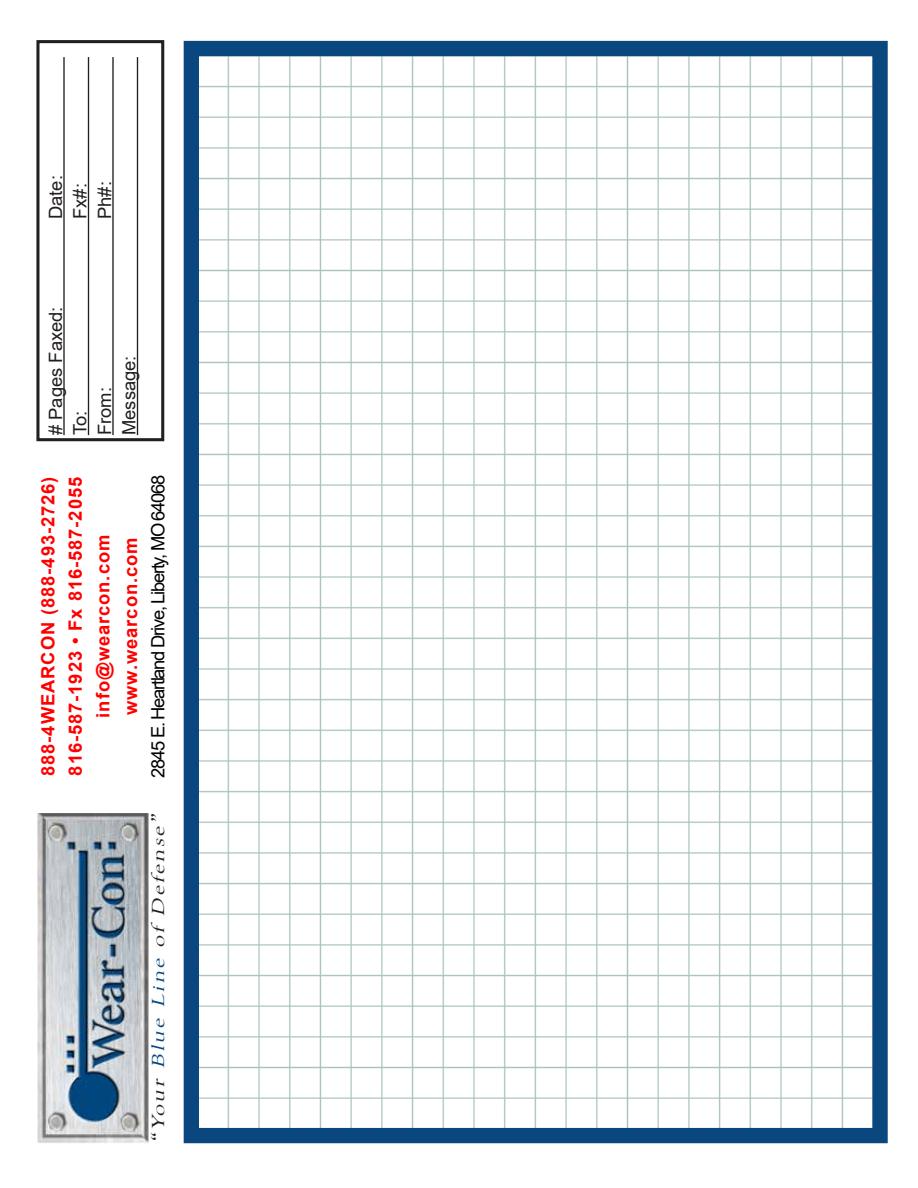
<style>
.page{position:relative;width:918px;height:1188px;background:#fff}
.page>*{position:absolute;margin:0;border:0;box-sizing:border-box;transform-origin:0 0}
.t1{font:700 18.3px/27.6px "Arial";letter-spacing:.05em;color:#f00;text-align:center}
.t2{font:18.3px "Arial";color:#231f20}
.t3{font:18.3px "Arial";letter-spacing:-.07em;color:#010000}
.t4{font:italic 18px "Goudy Old Style T";color:#231f20;scale:1.34 1}
.s1{color:#044781}
</style>
<div class="page">
<img style="left:37px;top:813px;width:111px;height:330px">
<div style="left:36px;top:40px;width:128px;height:401px;border:3px solid #231f20"></div>
<hr style="left:63px;top:57px;width:2px;height:378px;background:#231f20">
<hr style="left:88px;top:57px;width:1px;height:378px;background:#231f20">
<hr style="left:112px;top:57px;width:2px;height:378px;background:#231f20">
<hr style="left:137px;top:57px;width:1px;height:378px;background:#231f20">
<img style="left:200px;top:57px;width:672px;height:1070px">
<div style="left:184px;top:41px;width:704px;height:1102px;border:15px solid #0a477f"></div>
<p class="t2" style="left:43px;top:219px;width:45px;rotate:-90deg">Date:</p>
<p class="t2" style="left:68px;top:219px;width:37px;rotate:-90deg">Fx#:</p>
<p class="t2" style="left:92px;top:219px;width:39px;rotate:-90deg">Ph#:</p>
<p class="t2" style="left:43px;top:435px;width:130px;rotate:-90deg"># Pages Faxed:</p>
<p class="t2" style="left:68px;top:435px;width:26px;rotate:-90deg">To:</p>
<p class="t2" style="left:92px;top:435px;width:49px;rotate:-90deg">From:</p>
<p class="t2" style="left:117px;top:435px;width:81px;rotate:-90deg">Message:</p>
<p class="t1" style="left:34px;top:776px;width:301px;rotate:-90deg">888-4WEARCON (888-493-2726)<br>816-587-1923 • Fx 816-587-2055 info@wearcon.com www.wearcon.com</p>
<p class="t3" style="left:146px;top:778px;width:305px;rotate:-90deg">2845 E. Heartland Drive, Liberty, MO 64068</p>
<p class="t4" style="left:148px;top:1144px;width:251px;rotate:-90deg">“Your <span class="s1">Blue Line</span> of Defense”</p>
</div>
